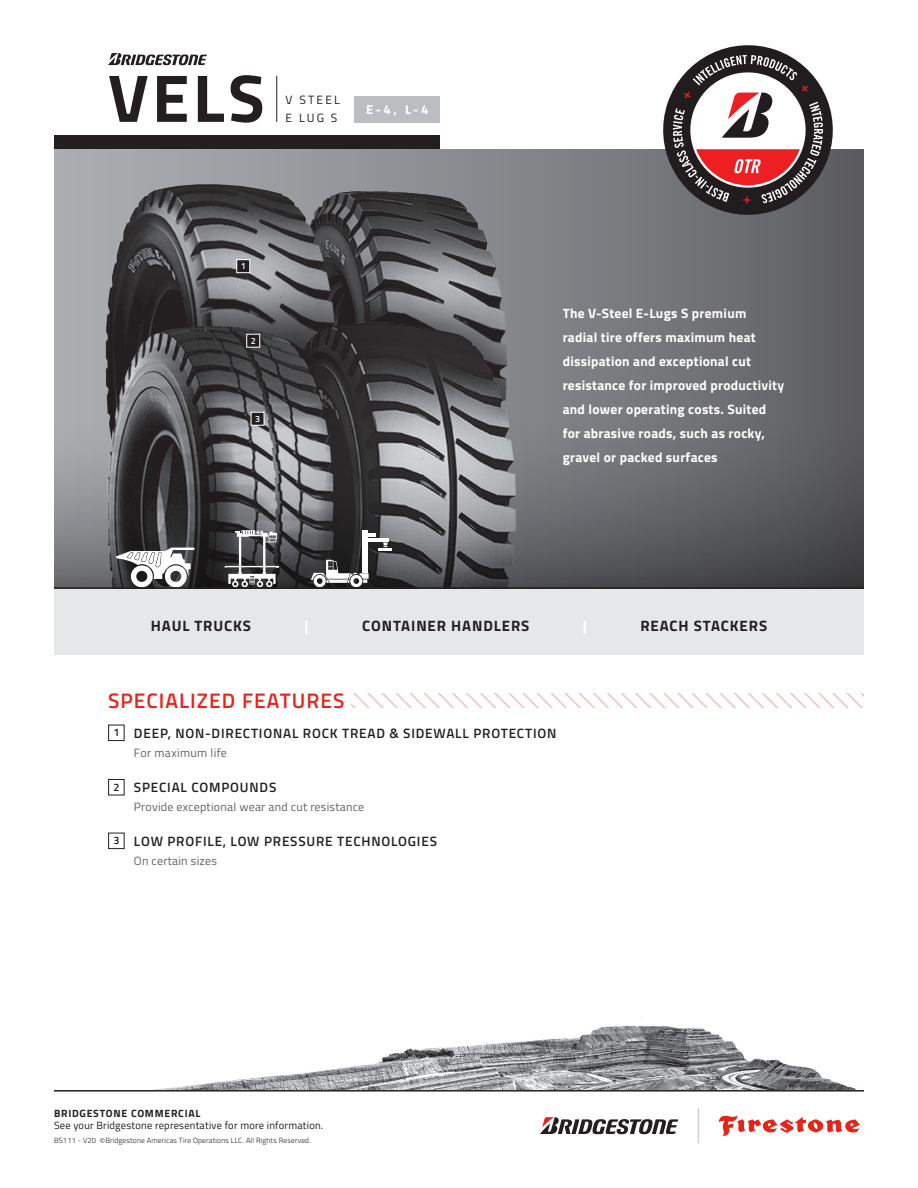
<style>
.page{position:relative;width:918px;height:1188px;background:#fff}
.page>*{position:absolute;margin:0;border:0;box-sizing:border-box;transform-origin:0 0}
.t1{font:700 67.5px "Titillium Web";color:#231f20}
.t2{font:600 21px "Titillium Web";letter-spacing:.05em;color:#e72419}
.t3{font:700 15px "Titillium Web";letter-spacing:.06em;color:#231f20}
.t4{font:700 15px "Titillium Web";color:#fff}
.Body_Copy{font:700 13.5px/24px "Titillium Web";letter-spacing:.02em;color:#fff}
.Body_Copy-2{font:600 13.5px "Titillium Web";letter-spacing:.06em;color:#231f20}
.t5{font:700 12.9px "Titillium Web";color:#fff}
.Body_Copy-3{font:12px "Titillium Web";letter-spacing:.02em;color:#636366}
.t6{font:12px/18px "Titillium Web";letter-spacing:.18em;color:#231f20}
.Body_Copy-4{font:600 10.8px "Titillium Web";color:#231f20}
.t7{font:10.5px "Titillium Web";letter-spacing:.02em;color:#231f20}
.t8{font:700 10.5px "Titillium Web";letter-spacing:.07em;color:#231f20}
.Body_Copy-5{font:600 9px "Titillium Web";color:#fff}
.t9{font:300 7.5px "Titillium Web";letter-spacing:.02em;color:#231f20}
.s1{font-size:8.25px}
</style>
<div class="page">
<img style="left:154px;top:1025px;width:703px;height:65px">
<div style="left:54px;top:149px;width:810px;height:505px;background:#e6e7e9"></div>
<div style="left:54px;top:149px;width:810px;height:440px;background:linear-gradient(to right,#b0b2b7,#606164)"></div>
<img style="left:99px;top:177px;width:423px;height:214px">
<svg style="left:54px;top:391px;width:810px;height:196px;background:#646467"></svg>
<div style="left:362px;top:530px;width:5px;height:43px;background:#fff"></div>
<svg style="left:368px;top:534px;width:24px;height:16px"></svg>
<svg style="left:311px;top:560px;width:58px;height:27px;background:#7f7e7f"></svg>
<svg style="left:225px;top:530px;width:54px;height:57px;background:#6c6c6e"></svg>
<svg style="left:116px;top:548px;width:78px;height:39px;background:#9a999a"></svg>
<div style="left:354px;top:96px;width:86px;height:27px;background:#bcbdc0"></div>
<hr style="left:276px;top:76px;width:1px;height:46px;background:#231f20">
<div style="left:108px;top:725px;width:17px;height:16px;border:1px solid #231f20"></div>
<div style="left:237px;top:260px;width:13px;height:13px;background:#231f20"></div>
<div style="left:236px;top:259px;width:14px;height:14px;border:1px solid #fff"></div>
<div style="left:108px;top:779px;width:17px;height:16px;border:1px solid #231f20"></div>
<div style="left:247px;top:334px;width:13px;height:13px;background:#231f20"></div>
<div style="left:246px;top:334px;width:14px;height:14px;border:1px solid #fff"></div>
<div style="left:108px;top:833px;width:17px;height:16px;border:1px solid #231f20"></div>
<div style="left:251px;top:412px;width:13px;height:13px;background:#231f20"></div>
<div style="left:251px;top:412px;width:14px;height:14px;border:1px solid #fff"></div>
<svg style="left:108px;top:53px;width:99px;height:12px"></svg>
<svg style="left:351px;top:693px;width:513px;height:15px"></svg>
<div style="left:54px;top:136px;width:386px;height:13px;background:#231f20"></div>
<hr style="left:54px;top:587px;width:810px;height:2px;background:#231f20">
<svg style="left:540px;top:1117px;width:138px;height:17px"></svg>
<svg style="left:719px;top:1115px;width:141px;height:21px"></svg>
<hr style="left:698px;top:1108px;width:1px;height:35px;background:#d1d2d4">
<hr style="left:54px;top:1090px;width:810px;height:2px;background:#231f20">
<svg style="left:663px;top:45px;width:170px;height:170px"></svg>
<p class="t1" style="left:108px;top:47px;width:158px">VELS</p>
<p class="t6" style="left:286px;top:90px;width:56px">V STEEL<br>E LUG S</p>
<p class="t5" style="left:366px;top:99px;width:64px">E-4, L-4</p>
<p class="Body_Copy-5" style="left:241px;top:259px;width:7px">1</p>
<p class="Body_Copy-5" style="left:251px;top:334px;width:7px">2</p>
<p class="Body_Copy-5" style="left:255px;top:412px;width:7px">3</p>
<p class="Body_Copy" style="left:563px;top:300px;width:223px">The V-Steel E-Lugs S premium radial tire offers maximum heat dissipation and exceptional cut resistance for improved productivity and lower operating costs. Suited for abrasive roads, such as rocky, gravel or packed surfaces</p>
<p class="t3" style="left:151px;top:614px;width:102px">HAUL TRUCKS</p>
<p class="t4" style="left:305px;top:614px;width:6px">|</p>
<p class="t3" style="left:362px;top:614px;width:169px">CONTAINER HANDLERS</p>
<p class="t4" style="left:583px;top:614px;width:6px">|</p>
<p class="t3" style="left:640px;top:614px;width:128px">REACH STACKERS</p>
<p class="t2" style="left:108px;top:684px;width:238px">SPECIALIZED FEATURES</p>
<p class="Body_Copy-4" style="left:113px;top:725px;width:8px">1</p>
<p class="Body_Copy-4" style="left:113px;top:779px;width:8px">2</p>
<p class="Body_Copy-4" style="left:113px;top:833px;width:8px">3</p>
<p class="Body_Copy-2" style="left:134px;top:723px;width:424px">DEEP, NON-DIRECTIONAL ROCK TREAD &amp; SIDEWALL PROTECTION</p>
<p class="Body_Copy-3" style="left:134px;top:745px;width:95px">For maximum life</p>
<p class="Body_Copy-2" style="left:134px;top:777px;width:144px">SPECIAL COMPOUNDS</p>
<p class="Body_Copy-3" style="left:134px;top:799px;width:232px">Provide exceptional wear and cut resistance</p>
<p class="Body_Copy-2" style="left:134px;top:831px;width:305px">LOW PROFILE, LOW PRESSURE TECHNOLOGIES</p>
<p class="Body_Copy-3" style="left:134px;top:853px;width:85px">On certain sizes</p>
<p class="t8" style="left:54px;top:1105px;width:148px">BRIDGESTONE COMMERCIAL</p>
<p class="t7" style="left:54px;top:1118px;width:271px">See your Bridgestone representative for more information.</p>
<p class="t9" style="left:54px;top:1135px;width:258px">BS111 - V20 <span class="s1">©</span>Bridgestone Americas Tire Operations LLC. All Rights Reserved.</p>
</div>
